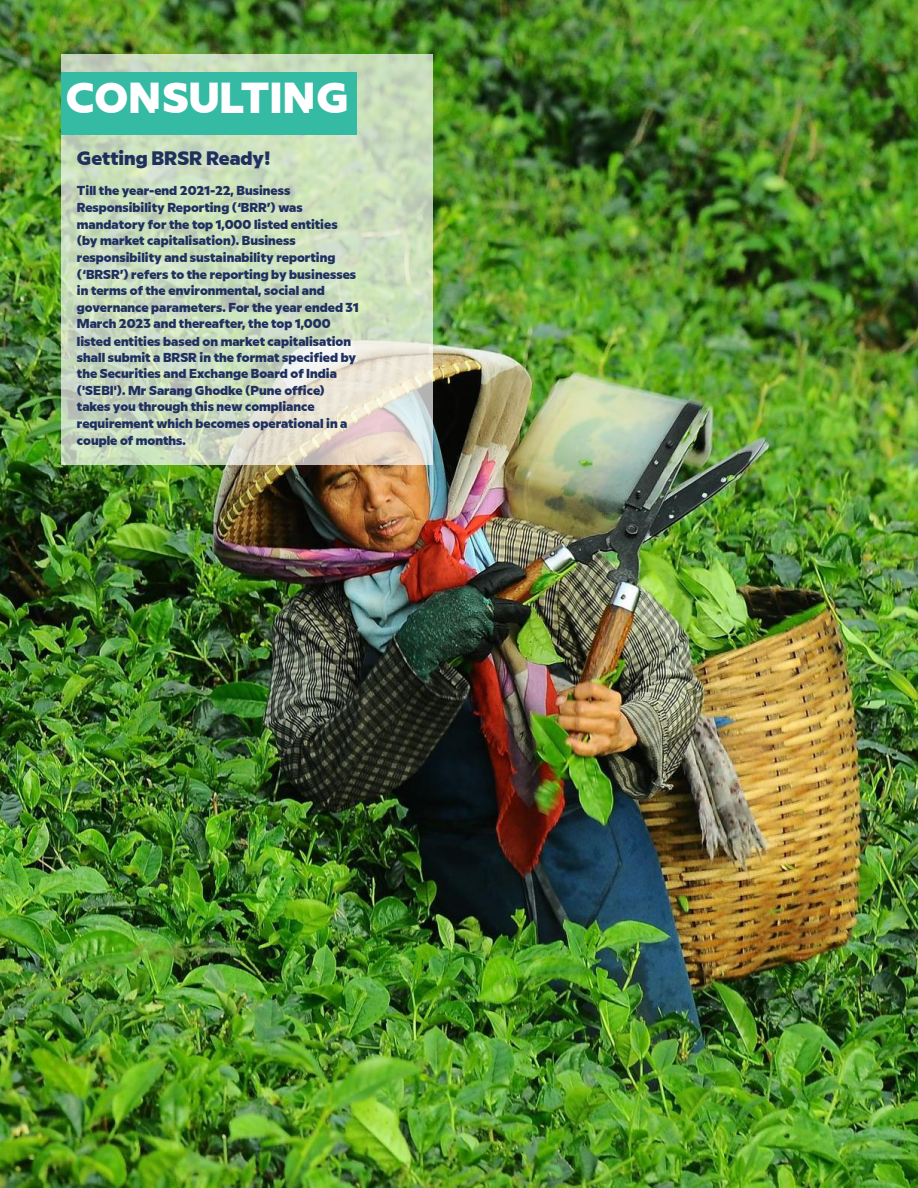
<style>
.page{position:relative;width:918px;height:1188px;background:#fff}
.page>*{position:absolute;margin:0;border:0;box-sizing:border-box;transform-origin:0 0}
.t1{font:800 43.2px "Sharp And Tannan";color:#fff}
.t2{font:800 19.5px "Sharp And Tannan";color:#1f305f}
.t3{font:800 12.9px/16.6px "Sharp And Tannan";color:#1f305f}
</style>
<div class="page">
<img style="left:0;top:0;width:918px;height:1188px">
<svg style="left:61px;top:54px;width:371px;height:410px;background:#ceddc1"></svg>
<div style="left:61px;top:72px;width:296px;height:63px;background:#35baa4"></div>
<h1 class="t1" style="left:66px;top:83px;width:285px">CONSULTING</h1>
<h2 class="t2" style="left:77px;top:152px;width:195px">Getting BRSR Ready!</h2>
<p class="t3" style="left:77px;top:184px;width:283px">Till the year-end 2021-22, Business Responsibility Reporting (‘BRR’) was mandatory for the top 1,000 listed entities (by market capitalisation). Business responsibility and sustainability reporting (‘BRSR’) refers to the reporting by businesses in terms of the environmental, social and governance parameters. For the year ended 31<br>March 2023 and thereafter, the top 1,000 listed entities based on market capitalisation shall submit a BRSR in the format specified by the Securities and Exchange Board of India ('SEBI'). Mr Sarang Ghodke (Pune office) takes you through this new compliance requirement which becomes operational in a couple of months.</p>
</div>
